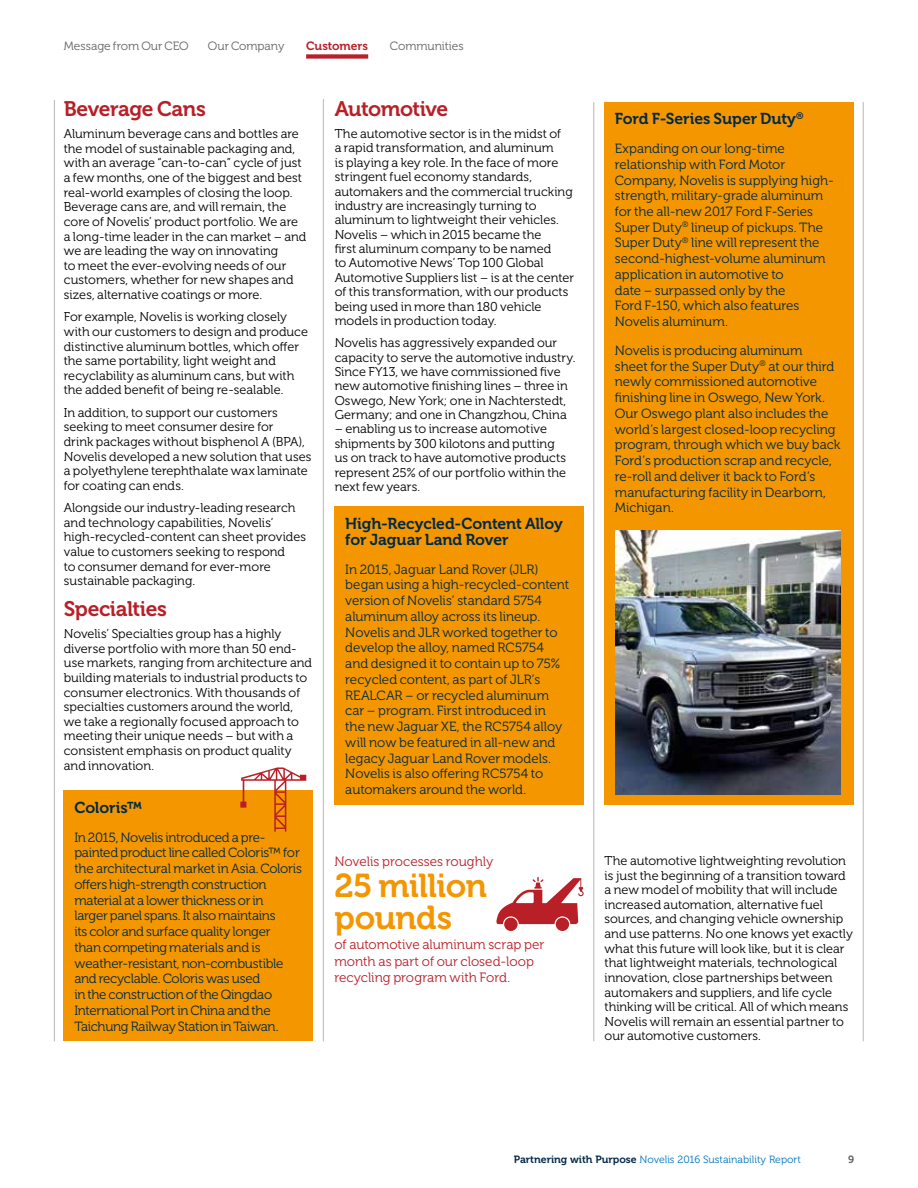
<style>
.page{position:relative;width:918px;height:1188px;background:#fff}
.page>*{position:absolute;margin:0;border:0;box-sizing:border-box;transform-origin:0 0}
.t1{font:33px/31.5px "Museo 700";letter-spacing:-.015em;color:#f49600}
.t2{font:21px "Museo 700";letter-spacing:-.02em;color:#b91f27}
.t3{font:15.75px/16.5px "Museo 700";letter-spacing:-.005em;color:#002848}
.t4{font:13.5px/16.5px "Museo 300";color:#b91f27}
.t5{font:13.35px/15.8px "Museo 300";letter-spacing:-.005em;color:#002848}
.t6{font:12.75px/14.5px "Museo 300";color:#000}
.t7{font:12px "Museo 300";letter-spacing:-.005em;color:#646363}
.t8{font:12px "Museo 700";letter-spacing:-.005em;color:#b91f27}
.t9{font:10.5px "Museo 300";color:#0075bf}
.t10{font:10.5px "Museo 700";color:#646363}
.s1{font-family:"Museo 700";color:#002848}
</style>
<div class="page">
<hr style="left:54px;top:100px;width:1px;height:941px;background:#b8b7b7">
<hr style="left:323px;top:99px;width:1px;height:942px;background:#b8b7b7">
<hr style="left:863px;top:102px;width:1px;height:939px;background:#b8b7b7">
<div style="left:64px;top:791px;width:249px;height:250px;background:#f49600"></div>
<div style="left:306px;top:54px;width:62px;height:5px;background:#b91f27"></div>
<svg style="left:240px;top:767px;width:66px;height:65px"></svg>
<hr style="left:593px;top:102px;width:1px;height:383px;background:#b8b7b7">
<hr style="left:593px;top:485px;width:1px;height:556px;background:#b8b7b7">
<svg style="left:496px;top:877px;width:88px;height:54px"></svg>
<div style="left:604px;top:102px;width:250px;height:703px;background:#f49600"></div>
<img style="left:616px;top:531px;width:225px;height:263px">
<div style="left:335px;top:506px;width:249px;height:299px;background:#f49600"></div>
<p class="t7" style="left:64px;top:39px;width:127px">Message from Our CEO</p>
<p class="t7" style="left:208px;top:39px;width:78px">Our Company</p>
<p class="t8" style="left:306px;top:39px;width:63px">Customers</p>
<p class="t7" style="left:390px;top:39px;width:75px">Communities</p>
<h2 class="t2" style="left:64px;top:97px;width:144px">Beverage Cans</h2>
<p class="t6" style="left:64px;top:127px;width:244px">Aluminum beverage cans and bottles are the model of sustainable packaging and, with an average “can-to-can” cycle of just a few months, one of the biggest and best real-world examples of closing the loop.<br>Beverage cans are, and will remain, the core of Novelis’ product portfolio. We are a long-time leader in the can market – and we are leading the way on innovating<br>to meet the ever-evolving needs of our customers, whether for new shapes and sizes, alternative coatings or more.</p>
<p class="t6" style="left:64px;top:310px;width:246px">For example, Novelis is working closely with our customers to design and produce distinctive aluminum bottles, which offer the same portability, light weight and recyclability as aluminum cans, but with the added benefit of being re-sealable.</p>
<p class="t6" style="left:64px;top:405px;width:249px">In addition, to support our customers seeking to meet consumer desire for<br>drink packages without bisphenol A (BPA), Novelis developed a new solution that uses a polyethylene terephthalate wax laminate for coating can ends.</p>
<p class="t6" style="left:64px;top:501px;width:244px">Alongside our industry-leading research and technology capabilities, Novelis’ high-recycled-content can sheet provides value to customers seeking to respond<br>to consumer demand for ever-more sustainable packaging.</p>
<h2 class="t2" style="left:64px;top:597px;width:105px">Specialties</h2>
<p class="t6" style="left:64px;top:627px;width:250px">Novelis’ Specialties group has a highly diverse portfolio with more than 50 end&shy;use markets, ranging from architecture and building materials to industrial products to consumer electronics. With thousands of specialties customers around the world, we take a regionally focused approach to meeting their unique needs – but with a consistent emphasis on product quality and innovation.</p>
<p class="t3" style="left:74px;top:800px;width:70px">Coloris™</p>
<p class="t5" style="left:74px;top:829px;width:229px">In 2015, Novelis introduced a pre&shy;painted product line called Coloris™ for the architectural market in Asia. Coloris offers high-strength construction material at a lower thickness or in<br>larger panel spans. It also maintains<br>its color and surface quality longer<br>than competing materials and is weather-resistant, non-combustible and recyclable. Coloris was used<br>in the construction of the Qingdao International Port in China and the Taichung Railway Station in Taiwan.</p>
<h2 class="t2" style="left:335px;top:97px;width:115px">Automotive</h2>
<p class="t6" style="left:335px;top:127px;width:241px">The automotive sector is in the midst of<br>a rapid transformation, and aluminum<br>is playing a key role. In the face of more stringent fuel economy standards, automakers and the commercial trucking industry are increasingly turning to aluminum to lightweight their vehicles.<br>Novelis – which in 2015 became the<br>first aluminum company to be named<br>to Automotive News’ Top 100 Global Automotive Suppliers list – is at the center of this transformation, with our products being used in more than 180 vehicle models in production today.</p>
<p class="t6" style="left:335px;top:336px;width:242px">Novelis has aggressively expanded our capacity to serve the automotive industry.<br>Since FY13, we have commissioned five new automotive finishing lines – three in Oswego, New York; one in Nachterstedt, Germany; and one in Changzhou, China</p>
<p class="t6" style="left:335px;top:422px;width:233px">– enabling us to increase automotive shipments by 300 kilotons and putting us on track to have automotive products represent 25% of our portfolio within the next few years.</p>
<p class="t3" style="left:345px;top:515px;width:219px">High-Recycled-Content Alloy for Jaguar Land Rover</p>
<p class="t5" style="left:345px;top:561px;width:226px">In 2015, Jaguar Land Rover (JLR) began using a high-recycled-content version of Novelis’ standard 5754 aluminum alloy across its lineup.<br>Novelis and JLR worked together to develop the alloy, named RC5754 and designed it to contain up to 75% recycled content, as part of JLR’s REALCAR – or recycled aluminum car – program. First introduced in<br>the new Jaguar XE, the RC5754 alloy will now be featured in all-new and legacy Jaguar Land Rover models.<br>Novelis is also offering RC5754 to automakers around the world.</p>
<p class="t4" style="left:334px;top:853px;width:160px">Novelis processes roughly</p>
<h1 class="t1" style="left:334px;top:870px;width:154px">25 million pounds</h1>
<p class="t4" style="left:334px;top:937px;width:212px">of automotive aluminum scrap per month as part of our closed-loop recycling program with Ford.</p>
<p class="t3" style="left:615px;top:111px;width:190px">Ford F-Series Super Duty<sup>®</sup></p>
<p class="t5" style="left:615px;top:141px;width:220px">Expanding on our long-time relationship with Ford Motor<br>Company, Novelis is supplying high&shy;strength, military-grade aluminum for the all-new 2017 Ford F-Series<br>Super Duty<sup>®</sup> lineup of pickups. The<br>Super Duty<sup>®</sup> line will represent the second-highest-volume aluminum application in automotive to<br>date – surpassed only by the<br>Ford F-150, which also features<br>Novelis aluminum.</p>
<p class="t5" style="left:615px;top:343px;width:227px">Novelis is producing aluminum<br>sheet for the Super Duty<sup>®</sup> at our third newly commissioned automotive finishing line in Oswego, New York.<br>Our Oswego plant also includes the world’s largest closed-loop recycling program, through which we buy back Ford’s production scrap and recycle, re-roll and deliver it back to Ford’s manufacturing facility in Dearborn, Michigan.</p>
<p class="t6" style="left:605px;top:854px;width:250px">The automotive lightweighting revolution is just the beginning of a transition toward a new model of mobility that will include increased automation, alternative fuel sources, and changing vehicle ownership and use patterns. No one knows yet exactly what this future will look like, but it is clear that lightweight materials, technological innovation, close partnerships between automakers and suppliers, and life cycle thinking will be critical. All of which means Novelis will remain an essential partner to our automotive customers.</p>
<p class="t9" style="left:514px;top:1154px;width:289px"><span class="s1">Partnering with Purpose</span> Novelis 2016 Sustainability Report</p>
<p class="t10" style="left:848px;top:1154px;width:8px">9</p>
</div>
